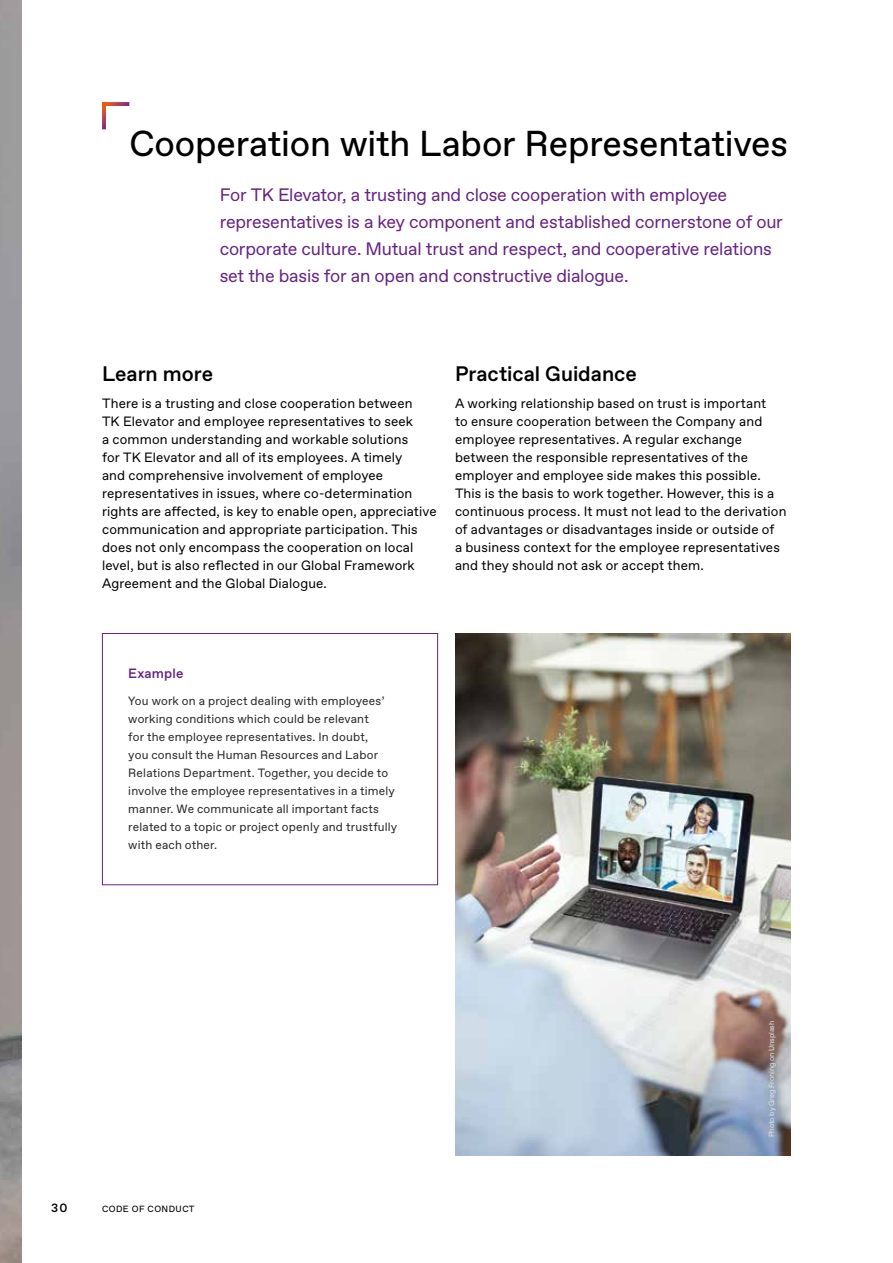
<style>
.page{position:relative;width:893px;height:1263px;background:#fff}
.page>*{position:absolute;margin:0;border:0;box-sizing:border-box;transform-origin:0 0}
.t1{font:36px "TKE Type";letter-spacing:-.005em;color:#000}
.t2{font:500 21px "TKE Type";color:#000}
.t3{font:18px/27px "TKE Type";letter-spacing:-.01em;color:#662383}
.t4{font:13.5px/18px "TKE Type";letter-spacing:.01em;color:#000}
.t5{font:500 13.5px "TKE Type";letter-spacing:.01em;color:#662383}
.t6{font:12px/18px "TKE Type";letter-spacing:.015em;color:#282827}
.t7{font:500 12px "TKE Type";color:#000}
.t8{font:9px "TKE Type";letter-spacing:.05em;color:#000}
.t9{font:7.5px "TKE Type";letter-spacing:-.015em;color:#e3e3e3}
</style>
<div class="page">
<img style="left:0;top:0;width:21px;height:1263px">
<svg style="left:102px;top:106px;width:4px;height:23px"></svg>
<svg style="left:102px;top:102px;width:27px;height:4px"></svg>
<div style="left:102px;top:633px;width:336px;height:252px;border:1px solid #662383"></div>
<img style="left:455px;top:633px;width:336px;height:522px">
<h1 class="t1" style="left:129px;top:123px;width:660px">Cooperation with Labor Representatives</h1>
<p class="t3" style="left:220px;top:182px;width:565px">For TK Elevator, a trusting and close cooperation with employee representatives is a key component and established cornerstone of our corporate culture. Mutual trust and respect, and cooperative relations set the basis for an open and constructive dialogue.</p>
<h2 class="t2" style="left:102px;top:361px;width:113px">Learn more</h2>
<p class="t4" style="left:102px;top:395px;width:336px">There is a trusting and close cooperation between<br>TK Elevator and employee representatives to seek<br>a common understanding and workable solutions<br>for TK Elevator and all of its employees. A timely<br>and comprehensive involvement of employee representatives in issues, where co-determination rights are affected, is key to enable open, appreciative communication and appropriate participation. This does not only encompass the cooperation on local level, but is also reflected in our Global Framework Agreement and the Global Dialogue.</p>
<h2 class="t2" style="left:455px;top:361px;width:183px">Practical Guidance</h2>
<p class="t4" style="left:455px;top:395px;width:333px">A working relationship based on trust is important<br>to ensure cooperation between the Company and employee representatives. A regular exchange between the responsible representatives of the employer and employee side makes this possible.<br>This is the basis to work together. However, this is a continuous process. It must not lead to the derivation of advantages or disadvantages inside or outside of<br>a business context for the employee representatives and they should not ask or accept them.</p>
<p class="t5" style="left:128px;top:665px;width:57px">Example</p>
<p class="t6" style="left:128px;top:692px;width:270px">You work on a project dealing with employees’ working conditions which could be relevant<br>for the employee representatives. In doubt,<br>you consult the Human Resources and Labor Relations Department. Together, you decide to involve the employee representatives in a timely manner. We communicate all important facts related to a topic or project openly and trustfully with each other.</p>
<p class="t7" style="left:51px;top:1201px;width:18px">30</p>
<p class="t8" style="left:102px;top:1203px;width:94px">CODE OF CONDUCT</p>
<p class="t9" style="left:767px;top:1137px;width:118px;rotate:-90deg">Photo by Greg Froning on Unsplash</p>
</div>
